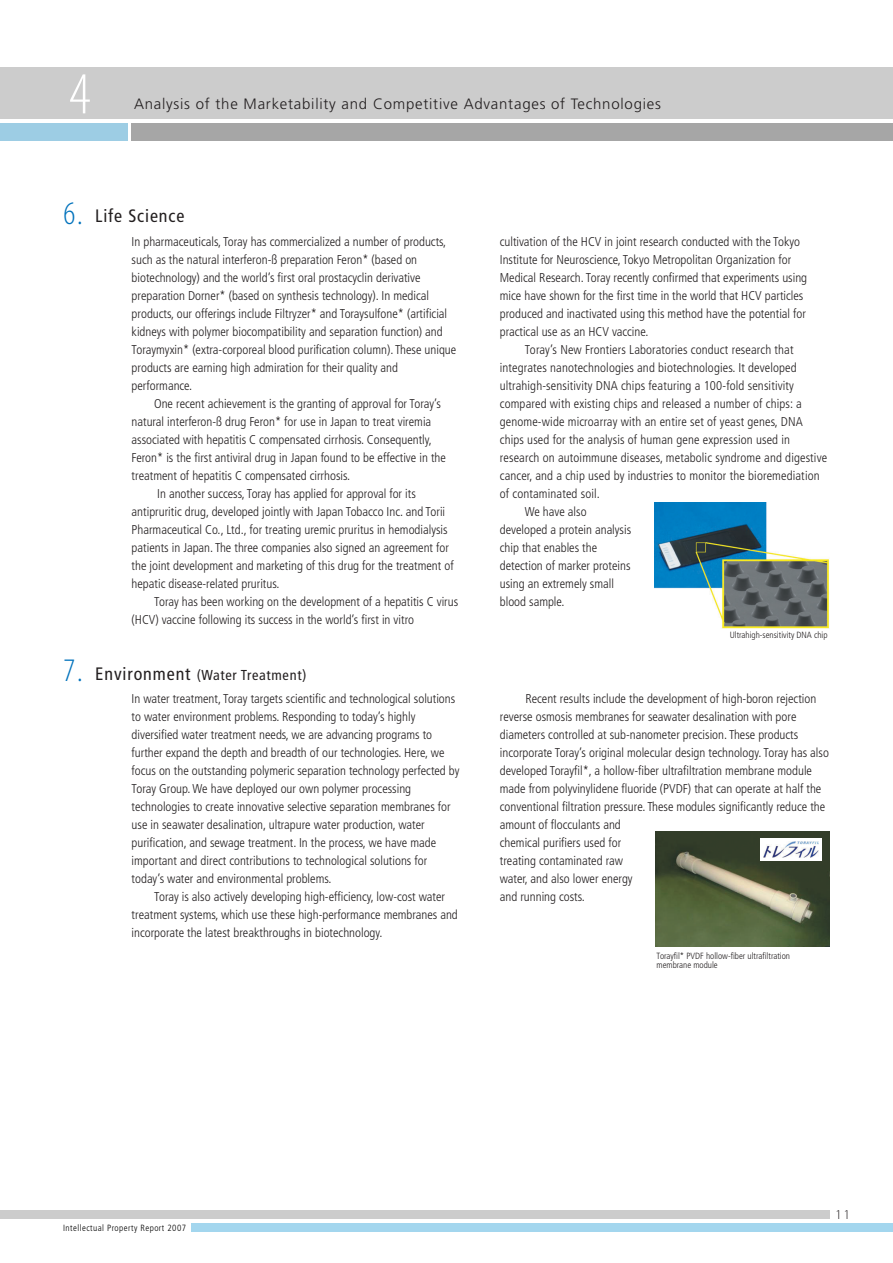
<style>
.page{position:relative;width:893px;height:1263px;background:#fff}
.page>*{position:absolute;margin:0;border:0;box-sizing:border-box;transform-origin:0 0}
.t1{font:60px "Myriad MM 215 300";color:#fff}
.t2{font:condensed 18px "Frutiger";letter-spacing:.05em;color:#231f20}
.t3{font:300 15px "Frutiger";letter-spacing:.05em;color:#231f20}
.t4{font:condensed 14.4px "Frutiger";letter-spacing:.05em;color:#231f20}
.t5{font:13.5px "Myriad MM 215 700";color:#231f20}
.t6{font:300 condensed 12.75px/18px "Frutiger";color:#231f20}
.t7{font:300 condensed 9px/9px "Frutiger";color:#231f20}
.t8{font:300 condensed 9px "Frutiger";letter-spacing:.05em;color:#000}
.s1{font-family:"Myriad MM 215 300";font-stretch:normal;font-size:33px;color:#0072bc}
.s2{font-size:18px}
</style>
<div class="page">
<div style="left:0;top:68px;width:892px;height:51px;background:#ccc"></div>
<div style="left:0;top:123px;width:127px;height:17px;background:#9dcde4"></div>
<div style="left:132px;top:123px;width:760px;height:17px;background:#a6a6a6"></div>
<div style="left:0;top:1210px;width:829px;height:9px;background:#ccc"></div>
<div style="left:191px;top:1223px;width:701px;height:9px;background:#a3d6ee"></div>
<img style="left:655px;top:831px;width:174px;height:116px">
<img style="left:654px;top:502px;width:175px;height:127px">
<div style="left:760px;top:838px;width:61px;height:23px;background:#fff"></div>
<img style="left:763px;top:842px;width:55px;height:16px">
<h1 class="t1" style="left:69px;top:71px;width:23px">4</h1>
<p class="t3" style="left:134px;top:98px;width:528px">Analysis of the Marketability and Competitive Advantages of Technologies</p>
<h2 class="t2" style="left:64px;top:209px;width:122px"><span class="s1">6.</span> Life Science</h2>
<p class="t6" style="left:132px;top:233px;width:326px">In pharmaceuticals, Toray has commercialized a number of products, such as the natural interferon-ß preparation Feron* (based on biotechnology) and the world’s first oral prostacyclin derivative preparation Dorner* (based on synthesis technology). In medical products, our offerings include Filtryzer* and Toraysulfone* (artificial kidneys with polymer biocompatibility and separation function) and Toraymyxin* (extra-corporeal blood purification column). These unique products are earning high admiration for their quality and performance.</p>
<p class="t6" style="left:154px;top:395px;width:288px">One recent achievement is the granting of approval for Toray’s</p>
<p class="t6" style="left:132px;top:413px;width:301px">natural interferon-ß drug Feron* for use in Japan to treat viremia</p>
<p class="t6" style="left:132px;top:431px;width:302px">associated with hepatitis C compensated cirrhosis. Consequently,</p>
<p class="t6" style="left:132px;top:449px;width:316px">Feron* is the first antiviral drug in Japan found to be effective in the</p>
<p class="t6" style="left:132px;top:467px;width:220px">treatment of hepatitis C compensated cirrhosis.</p>
<p class="t6" style="left:157px;top:485px;width:260px">In another success, Toray has applied for approval for its</p>
<p class="t6" style="left:132px;top:503px;width:315px">antipruritic drug, developed jointly with Japan Tobacco Inc. and Torii</p>
<p class="t6" style="left:132px;top:521px;width:317px">Pharmaceutical Co., Ltd., for treating uremic pruritus in hemodialysis</p>
<p class="t6" style="left:132px;top:539px;width:319px">patients in Japan. The three companies also signed an agreement for</p>
<p class="t6" style="left:132px;top:557px;width:323px">the joint development and marketing of this drug for the treatment of</p>
<p class="t6" style="left:132px;top:575px;width:149px">hepatic disease-related pruritus.</p>
<p class="t6" style="left:154px;top:593px;width:305px">Toray has been working on the development of a hepatitis C virus</p>
<p class="t6" style="left:132px;top:611px;width:284px">(HCV) vaccine following its success in the world’s first in vitro</p>
<p class="t4" style="left:64px;top:669px;width:244px"><span class="s1">7.</span> <span class="s2">Environment</span> (Water Treatment)</p>
<p class="t6" style="left:132px;top:691px;width:329px">In water treatment, Toray targets scientific and technological solutions to water environment problems. Responding to today’s highly diversified water treatment needs, we are advancing programs to further expand the depth and breadth of our technologies. Here, we focus on the outstanding polymeric separation technology perfected by Toray Group. We have deployed our own polymer processing technologies to create innovative selective separation membranes for use in seawater desalination, ultrapure water production, water purification, and sewage treatment. In the process, we have made important and direct contributions to technological solutions for today’s water and environmental problems.</p>
<p class="t6" style="left:132px;top:889px;width:328px;text-indent:22px">Toray is also actively developing high-efficiency, low-cost water treatment systems, which use these high-performance membranes and incorporate the latest breakthroughs in biotechnology.</p>
<p class="t6" style="left:500px;top:233px;width:309px">cultivation of the HCV in joint research conducted with the Tokyo Institute for Neuroscience, Tokyo Metropolitan Organization for Medical Research. Toray recently confirmed that experiments using mice have shown for the first time in the world that HCV particles produced and inactivated using this method have the potential for practical use as an HCV vaccine.</p>
<p class="t6" style="left:525px;top:341px;width:270px">Toray’s New Frontiers Laboratories conduct research that</p>
<p class="t6" style="left:500px;top:359px;width:298px">integrates nanotechnologies and biotechnologies. It developed</p>
<p class="t6" style="left:500px;top:377px;width:295px">ultrahigh-sensitivity DNA chips featuring a 100-fold sensitivity</p>
<p class="t6" style="left:500px;top:395px;width:303px">compared with existing chips and released a number of chips: a</p>
<p class="t6" style="left:500px;top:413px;width:304px">genome-wide microarray with an entire set of yeast genes, DNA</p>
<p class="t6" style="left:500px;top:431px;width:292px">chips used for the analysis of human gene expression used in</p>
<p class="t6" style="left:500px;top:449px;width:329px">research on autoimmune diseases, metabolic syndrome and digestive</p>
<p class="t6" style="left:500px;top:467px;width:321px">cancer, and a chip used by industries to monitor the bioremediation</p>
<p class="t6" style="left:500px;top:485px;width:102px">of contaminated soil.</p>
<p class="t6" style="left:524px;top:503px;width:63px">We have also</p>
<p class="t6" style="left:500px;top:521px;width:133px">developed a protein analysis</p>
<p class="t6" style="left:500px;top:539px;width:99px">chip that enables the</p>
<p class="t6" style="left:500px;top:557px;width:132px">detection of marker proteins</p>
<p class="t6" style="left:500px;top:575px;width:116px">using an extremely small</p>
<p class="t6" style="left:500px;top:593px;width:66px">blood sample.</p>
<p class="t7" style="left:729px;top:631px;width:99px">Ultrahigh-sensitivity DNA chip</p>
<p class="t6" style="left:500px;top:691px;width:330px;text-indent:26px">Recent results include the development of high-boron rejection reverse osmosis membranes for seawater desalination with pore diameters controlled at sub-nanometer precision. These products incorporate Toray’s original molecular design technology. Toray has also developed Torayfil*, a hollow-fiber ultrafiltration membrane module made from polyvinylidene fluoride (PVDF) that can operate at half the conventional filtration pressure. These modules significantly reduce the amount of flocculants and<br>chemical purifiers used for<br>treating contaminated raw<br>water, and also lower energy<br>and running costs.</p>
<p class="t7" style="left:656px;top:952px;width:135px">Torayfil* PVDF hollow-fiber ultrafiltration membrane module</p>
<p class="t8" style="left:63px;top:1224px;width:124px">Intellectual Property Report 2007</p>
<p class="t5" style="left:835px;top:1209px;width:17px">11</p>
</div>
